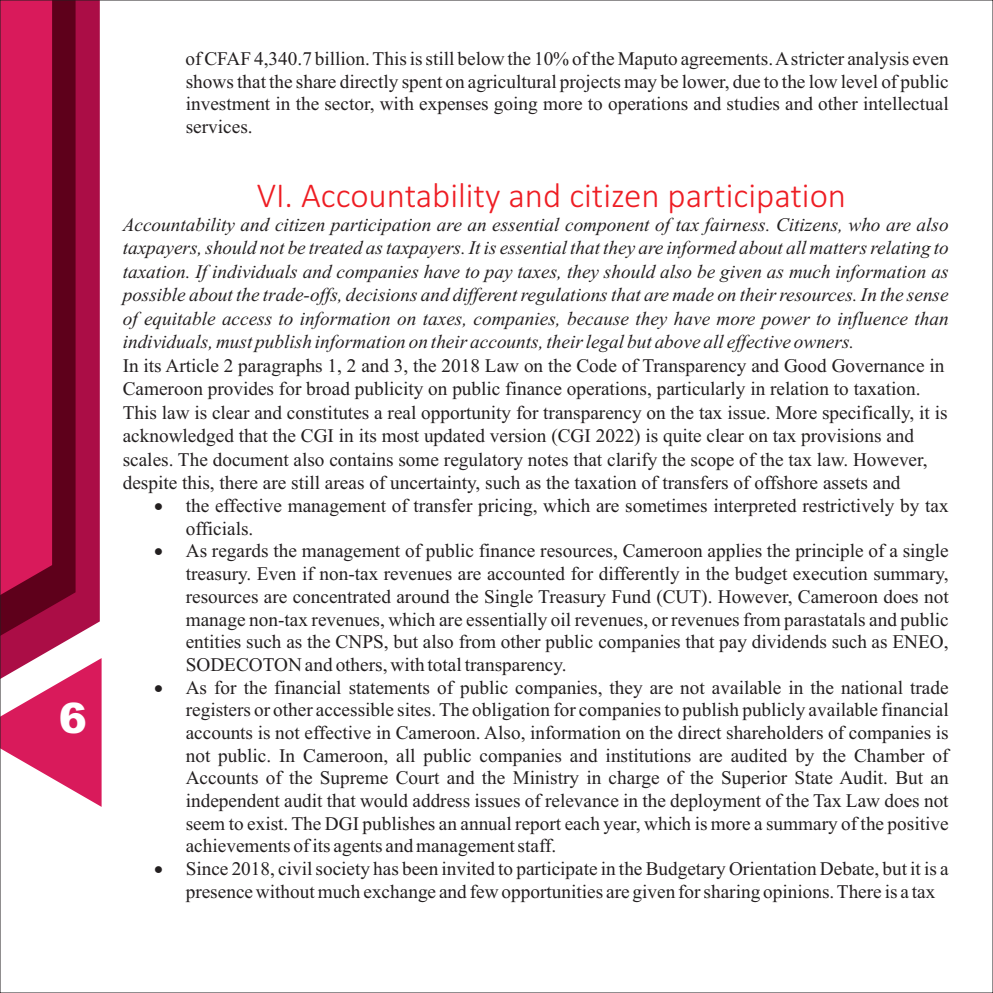
<style>
.page{position:relative;width:993px;height:993px;background:#fff}
.page>*{position:absolute;margin:0;border:0;box-sizing:border-box;transform-origin:0 0}
.t1{font:900 42px "Arial";color:#fff}
.t2{font:300 35px "Calibri";color:#ee1d23}
.t3{font:19.25px/22.6px "Times New Roman";color:#231f20}
.t4{font:italic 19.25px/23.4px "Times New Roman";color:#231f20;text-align:justify}
.t5{font:19.25px "Symbol";color:#231f20}
</style>
<div class="page">
<svg style="left:2px;top:2px;width:100px;height:804px;background:#bd2659"></svg>
<h1 class="t1" style="left:59px;top:702px;width:30px">6</h1>
<p class="t3" style="left:185px;top:49px;width:764px;text-align:justify">of CFAF 4,340.7 billion. This is still below the 10% of the Maputo agreements. Astricter analysis even shows that the share directly spent on agricultural projects may be lower, due to the low level of public investment in the sector, with expenses going more to operations and studies and other intellectual services.</p>
<h2 class="t2" style="left:256px;top:181px;width:590px">VI. Accountability and citizen participation</h2>
<p class="t4" style="left:123px;top:214px;width:827px">Accountability and citizen participation are an essential component of tax fairness. Citizens, who are also taxpayers, should not be treated as taxpayers. It is essential that they are informed about all matters relating to taxation. If individuals and companies have to pay taxes, they should also be given as much information as possible about the trade-offs, decisions and different regulations that are made on their resources. In the sense of equitable access to information on taxes, companies, because they have more power to influence than individuals, must publish information on their accounts, their legal but above all effective owners.</p>
<p class="t3" style="left:123px;top:355px;width:826px;line-height:23.4px">In its Article 2 paragraphs 1, 2 and 3, the 2018 Law on the Code of Transparency and Good Governance in Cameroon provides for broad publicity on public finance operations, particularly in relation to taxation.<br>This law is clear and constitutes a real opportunity for transparency on the tax issue. More specifically, it is acknowledged that the CGI in its most updated version (CGI 2022) is quite clear on tax provisions and scales. The document also contains some regulatory notes that clarify the scope of the tax law. However, despite this, there are still areas of uncertainty, such as the taxation of transfers of offshore assets and</p>
<p class="t5" style="left:154px;top:498px;width:55px">•</p>
<p class="t3" style="left:186px;top:496px;width:764px">the effective management of transfer pricing, which are sometimes interpreted restrictively by tax</p>
<p class="t5" style="left:154px;top:544px;width:55px">•</p>
<p class="t3" style="left:186px;top:518px;width:764px">officials.<br>As regards the management of public finance resources, Cameroon applies the principle of a single treasury. Even if non-tax revenues are accounted for differently in the budget execution summary, resources are concentrated around the Single Treasury Fund (CUT). However, Cameroon does not manage non-tax revenues, which are essentially oil revenues, or revenues from parastatals and public entities such as the CNPS, but also from other public companies that pay dividends such as ENEO,</p>
<p class="t5" style="left:154px;top:680px;width:55px">•</p>
<p class="t5" style="left:154px;top:861px;width:55px">•</p>
<p class="t3" style="left:186px;top:654px;width:764px">SODECOTON and others, with total transparency.<br>As for the financial statements of public companies, they are not available in the national trade registers or other accessible sites. The obligation for companies to publish publicly available financial accounts is not effective in Cameroon. Also, information on the direct shareholders of companies is not public. In Cameroon, all public companies and institutions are audited by the Chamber of Accounts of the Supreme Court and the Ministry in charge of the Superior State Audit. But an independent audit that would address issues of relevance in the deployment of the Tax Law does not seem to exist. The DGI publishes an annual report each year, which is more a summary of the positive</p>
<p class="t3" style="left:186px;top:836px;width:764px">achievements of its agents and management staff.<br>Since 2018, civil society has been invited to participate in the Budgetary Orientation Debate, but it is a presence without much exchange and few opportunities are given for sharing opinions. There is a tax</p>
</div>
